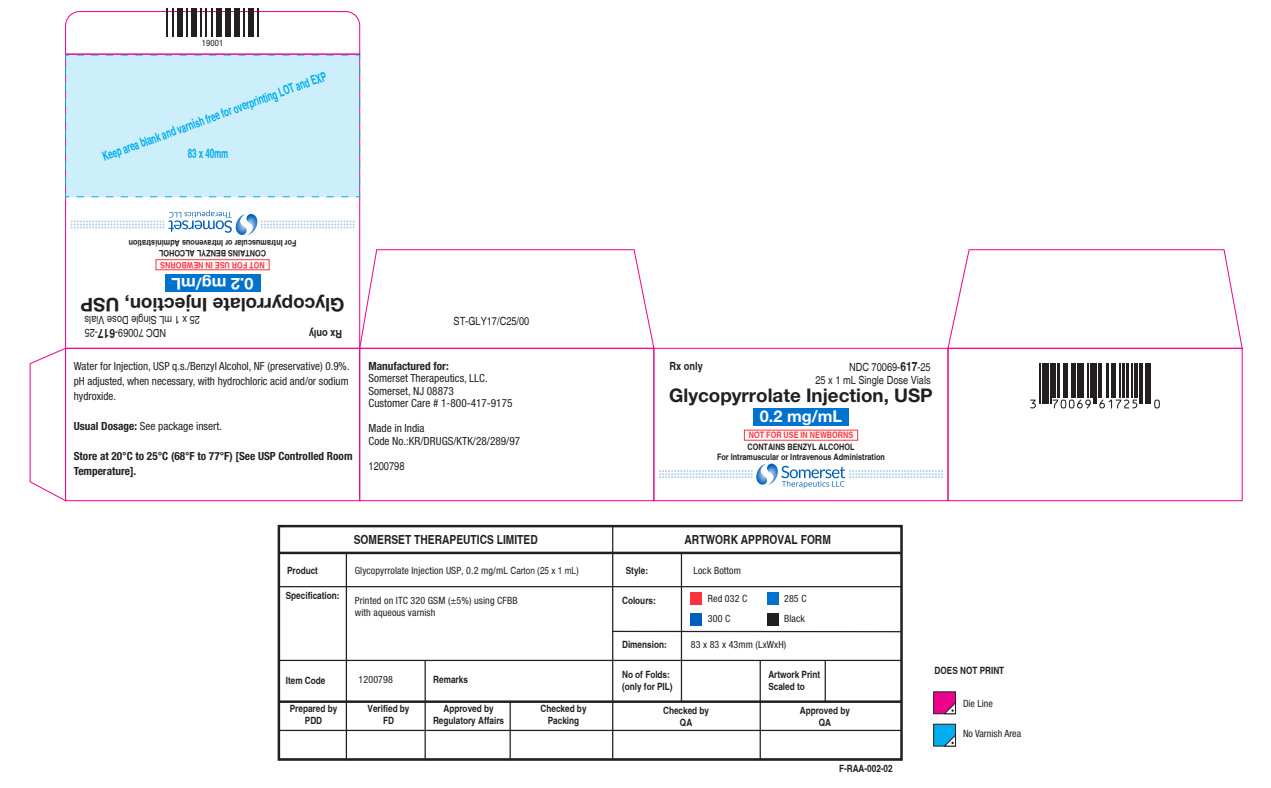
<style>
.page{position:relative;width:1271px;height:788px;background:#fff}
.page>*{position:absolute;margin:0;border:0;box-sizing:border-box;transform-origin:0 0}
.t1{font:700 18.75px "Helvetica Neue";color:#231f20}
.t2{font:700 16.25px "Helvetica Neue";color:#fff}
.t3{font:700 condensed 13px "Helvetica";letter-spacing:-.005em;color:#00aeef;scale:.75 1}
.t4{font:700 condensed 12.5px "Helvetica";color:#231f20}
.t5{font:condensed 11.25px/12.5px "Helvetica Neue";color:#231f20}
.t6{font:condensed 11.25px/12.5px "Helvetica";color:#231f20;text-align:right}
.t7{font:700 condensed 11.25px/15px "Helvetica Neue";color:#231f20}
.t8{font:700 condensed 11.25px "Helvetica";color:#231f20}
.t9{font:700 condensed 10px/12px "Helvetica";color:#231f20;text-align:center}
.t10{font:condensed 10px/20.5px "Helvetica Neue";letter-spacing:.01em;color:#231f20}
.t11{font:700 condensed 8.88px/10px "Helvetica";color:#231f20;text-align:center}
.t12{font:700 condensed 8.88px "Helvetica";color:#fb333e}
.t13{font:condensed 8.75px "Helvetica Neue";letter-spacing:.01em;color:#231f20}
.s1{font-weight:700}
.s2{font-weight:700;font-size:12.5px}
.s3{font-family:"Helvetica"}
</style>
<div class="page">
<div style="left:65px;top:348px;width:295px;height:153px;border:1px solid #ed028c"></div>
<div style="left:359px;top:348px;width:295px;height:153px;border:1px solid #ed028c"></div>
<div style="left:653px;top:348px;width:295px;height:153px;border:1px solid #ed028c"></div>
<div style="left:948px;top:348px;width:294px;height:153px;border:1px solid #ed028c"></div>
<svg style="left:360px;top:249px;width:295px;height:100px"></svg>
<svg style="left:947px;top:249px;width:296px;height:100px"></svg>
<svg style="left:29px;top:347px;width:37px;height:155px"></svg>
<div style="left:691px;top:592px;width:11px;height:13px;background:#fb333e"></div>
<div style="left:933px;top:692px;width:22px;height:22px;background:#ed028c;border:1px solid #231f20"></div>
<svg style="left:944px;top:702px;width:12px;height:12px"></svg>
<div style="left:933px;top:724px;width:22px;height:22px;background:#00aeef;border:1px solid #231f20"></div>
<svg style="left:944px;top:734px;width:12px;height:12px"></svg>
<div style="left:691px;top:613px;width:11px;height:12px;background:#005fb9"></div>
<div style="left:767px;top:592px;width:11px;height:13px;background:#0073ce"></div>
<div style="left:767px;top:613px;width:11px;height:12px;background:#231f20"></div>
<div style="left:278px;top:525px;width:625px;height:236px;border:2px solid #231f20"></div>
<hr style="left:279px;top:552px;width:622px;height:2px;background:#231f20">
<hr style="left:279px;top:586px;width:622px;height:1px;background:#231f20">
<hr style="left:613px;top:631px;width:288px;height:1px;background:#231f20">
<hr style="left:279px;top:660px;width:622px;height:1px;background:#231f20">
<hr style="left:279px;top:700px;width:622px;height:3px;background:#231f20">
<hr style="left:279px;top:759px;width:622px;height:1px;background:#231f20">
<hr style="left:279px;top:730px;width:622px;height:1px;background:#231f20">
<hr style="left:346px;top:553px;width:1px;height:207px;background:#231f20">
<hr style="left:612px;top:526px;width:1px;height:233px;background:#231f20">
<hr style="left:681px;top:553px;width:1px;height:149px;background:#231f20">
<hr style="left:759px;top:660px;width:2px;height:100px;background:#231f20">
<hr style="left:424px;top:660px;width:2px;height:100px;background:#231f20">
<hr style="left:509px;top:702px;width:2px;height:58px;background:#231f20">
<hr style="left:824px;top:661px;width:2px;height:41px;background:#231f20">
<div style="left:753px;top:408px;width:96px;height:18px;background:#0073ce"></div>
<div style="left:165px;top:274px;width:95px;height:17px;background:#0073ce"></div>
<div style="left:156px;top:259px;width:113px;height:11px;border:1px solid #fb333e"></div>
<svg style="left:71px;top:210px;width:284px;height:25px"></svg>
<svg style="left:659px;top:464px;width:284px;height:24px"></svg>
<hr style="left:1040px;top:364px;width:1px;height:40px;background:#231f20">
<hr style="left:1042px;top:364px;width:1px;height:40px;background:#231f20">
<div style="left:1044px;top:364px;width:5px;height:40px;background:#231f20"></div>
<hr style="left:1050px;top:364px;width:1px;height:40px;background:#231f20">
<hr style="left:1052px;top:364px;width:4px;height:34px;background:#231f20">
<hr style="left:1057px;top:364px;width:2px;height:34px;background:#231f20">
<hr style="left:1063px;top:364px;width:2px;height:34px;background:#231f20">
<hr style="left:1066px;top:364px;width:2px;height:34px;background:#231f20">
<hr style="left:1071px;top:364px;width:2px;height:34px;background:#231f20">
<hr style="left:1075px;top:364px;width:1px;height:34px;background:#231f20">
<hr style="left:1077px;top:364px;width:1px;height:34px;background:#231f20">
<div style="left:1079px;top:364px;width:5px;height:34px;background:#231f20"></div>
<hr style="left:1087px;top:364px;width:2px;height:34px;background:#231f20">
<hr style="left:1090px;top:364px;width:2px;height:34px;background:#231f20">
<hr style="left:1093px;top:364px;width:2px;height:40px;background:#231f20">
<hr style="left:1096px;top:364px;width:1px;height:40px;background:#231f20">
<hr style="left:1098px;top:364px;width:1px;height:34px;background:#231f20">
<hr style="left:1100px;top:364px;width:2px;height:34px;background:#231f20">
<hr style="left:1106px;top:364px;width:3px;height:34px;background:#231f20">
<hr style="left:1111px;top:364px;width:2px;height:34px;background:#231f20">
<hr style="left:1114px;top:364px;width:2px;height:34px;background:#231f20">
<hr style="left:1119px;top:364px;width:1px;height:34px;background:#231f20">
<hr style="left:1123px;top:364px;width:2px;height:34px;background:#231f20">
<hr style="left:1126px;top:364px;width:2px;height:34px;background:#231f20">
<hr style="left:1131px;top:364px;width:1px;height:34px;background:#231f20">
<hr style="left:1134px;top:364px;width:4px;height:34px;background:#231f20">
<hr style="left:1139px;top:364px;width:3px;height:40px;background:#231f20">
<hr style="left:1145px;top:364px;width:1px;height:40px;background:#231f20">
<hr style="left:1147px;top:364px;width:1px;height:40px;background:#231f20">
<hr style="left:1149px;top:364px;width:2px;height:40px;background:#231f20">
<svg style="left:1030px;top:400px;width:6px;height:8px"></svg>
<svg style="left:1052px;top:399px;width:39px;height:9px"></svg>
<svg style="left:1099px;top:399px;width:38px;height:9px"></svg>
<svg style="left:1154px;top:400px;width:6px;height:8px"></svg>
<svg style="left:65px;top:8px;width:295px;height:189px"></svg>
<div style="left:248px;top:8px;width:5px;height:28px;background:#231f20"></div>
<hr style="left:257px;top:8px;width:2px;height:28px;background:#231f20">
<p class="t13" style="left:202px;top:38px;width:23px">19001</p>
<p class="t3" style="left:100px;top:149px;width:318px;rotate:-20deg">Keep area blank and varnish free for overprinting LOT and EXP</p>
<p class="t3" style="left:188px;top:145px;width:56px">83 x 40mm</p>
<p class="t11" style="left:296px;top:258px;width:169px;rotate:-180deg">CONTAINS BENZYL ALCOHOL<br>For Intramuscular or Intravenous Administration</p>
<p class="t12" style="left:265px;top:270px;width:106px;rotate:-180deg">NOT FOR USE IN NEWBORNS</p>
<h2 class="t2" style="left:254px;top:294px;width:84px;rotate:-180deg">0.2 mg/mL</h2>
<h1 class="t1" style="left:344px;top:316px;width:265px;rotate:-180deg">Glycopyrrolate Injection, USP</h1>
<p class="t6" style="left:200px;top:326px;width:117px;rotate:-180deg">25 x 1 mL Single Dose Vials</p>
<p class="t6" style="left:98px;top:339px;width:15px;rotate:-180deg">-25</p>
<p class="t4" style="left:115px;top:341px;width:19px;rotate:-180deg">617</p>
<p class="t6" style="left:166px;top:339px;width:53px;rotate:-180deg">NDC 70069-</p>
<p class="t8" style="left:342px;top:341px;width:35px;rotate:-180deg">Rx only</p>
<p class="t5" style="left:74px;top:358px;width:277px;line-height:15px;text-align:justify">Water for Injection, USP q.s./Benzyl Alcohol, NF (preservative) 0.9%. pH adjusted, when necessary, with hydrochloric acid and/or sodium hydroxide.</p>
<p class="t5" style="left:74px;top:419px;width:150px"><span class="s1">Usual Dosage:</span> See package insert.</p>
<p class="t7" style="left:74px;top:448px;width:280px">Store at 20°C to 25°C (68°F to 77°F) [See USP Controlled Room<br>Temperature].</p>
<p class="t6" style="left:453px;top:315px;width:77px">ST-GLY17/C25/00</p>
<p class="t7" style="left:368px;top:358px;width:82px">Manufactured for:</p>
<p class="t5" style="left:368px;top:372px;width:145px">Somerset Therapeutics, LLC.<br>Somerset, NJ 08873<br>Customer Care # 1-800-417-9175</p>
<p class="t5" style="left:368px;top:422px;width:153px">Made in India<br>Code No.:KR/DRUGS/KTK/28/289/97</p>
<p class="t6" style="left:368px;top:459px;width:37px">1200798</p>
<p class="t8" style="left:669px;top:359px;width:35px">Rx only</p>
<p class="t6" style="left:815px;top:361px;width:117px">NDC 70069-<span class="s2">617</span>-25<br>25 x 1 mL Single Dose Vials</p>
<h1 class="t1" style="left:669px;top:384px;width:265px">Glycopyrrolate Injection, USP</h1>
<h2 class="t2" style="left:760px;top:406px;width:84px">0.2 mg/mL</h2>
<p class="t12" style="left:749px;top:430px;width:106px">NOT FOR USE IN NEWBORNS</p>
<p class="t11" style="left:717px;top:442px;width:169px">CONTAINS BENZYL ALCOHOL<br>For Intramuscular or Intravenous Administration</p>
<p class="t4" style="left:354px;top:532px;width:185px">SOMERSET THERAPEUTICS LIMITED</p>
<p class="t4" style="left:684px;top:532px;width:148px">ARTWORK APPROVAL FORM</p>
<p class="t9" style="left:287px;top:564px;width:32px">Product</p>
<p class="t9" style="left:286px;top:589px;width:55px">Specification:</p>
<p class="t10" style="left:355px;top:560px;width:225px">Glycopyrrolate Injection USP, 0.2 mg/mL <span class="s3">Carton (25 x 1 mL)</span></p>
<p class="t10" style="left:355px;top:594px;width:164px;line-height:12.5px">Printed on ITC 320 GSM (±5%) using CFBB with aqueous varnish</p>
<p class="t9" style="left:286px;top:674px;width:41px">Item Code</p>
<p class="t9" style="left:433px;top:673px;width:36px">Remarks</p>
<p class="t10" style="left:359px;top:669px;width:36px">1200798</p>
<p class="t9" style="left:626px;top:564px;width:24px">Style:</p>
<p class="t9" style="left:622px;top:594px;width:35px">Colours:</p>
<p class="t9" style="left:622px;top:638px;width:46px">Dimension:</p>
<p class="t9" style="left:622px;top:668px;width:52px;text-align:left">No of Folds: (only for PIL)</p>
<p class="t9" style="left:768px;top:668px;width:53px;text-align:left">Artwork Print<br>Scaled to</p>
<p class="t10" style="left:693px;top:560px;width:49px">Lock Bottom</p>
<p class="t10" style="left:708px;top:588px;width:41px">Red 032 C<br>300 C</p>
<p class="t10" style="left:784px;top:588px;width:24px">285 C<br>Black</p>
<p class="t10" style="left:691px;top:634px;width:97px">83 x 83 x 43mm (LxWxH)</p>
<p class="t9" style="left:290px;top:702px;width:49px">Prepared by<br>PDD</p>
<p class="t9" style="left:368px;top:702px;width:43px">Verified by<br>FD</p>
<p class="t9" style="left:433px;top:702px;width:73px">Approved by<br>Regulatory Affairs</p>
<p class="t9" style="left:800px;top:705px;width:52px">Approved by<br>QA</p>
<p class="t9" style="left:540px;top:702px;width:48px">Checked by<br>Packing</p>
<p class="t9" style="left:663px;top:705px;width:48px">Checked by<br>QA</p>
<p class="t9" style="left:839px;top:762px;width:55px">F-RAA-002-02</p>
<p class="t9" style="left:934px;top:665px;width:71px">DOES NOT PRINT</p>
<p class="t10" style="left:963px;top:693px;width:31px">Die Line</p>
<p class="t10" style="left:963px;top:723px;width:60px">No Varnish Area</p>
</div>
